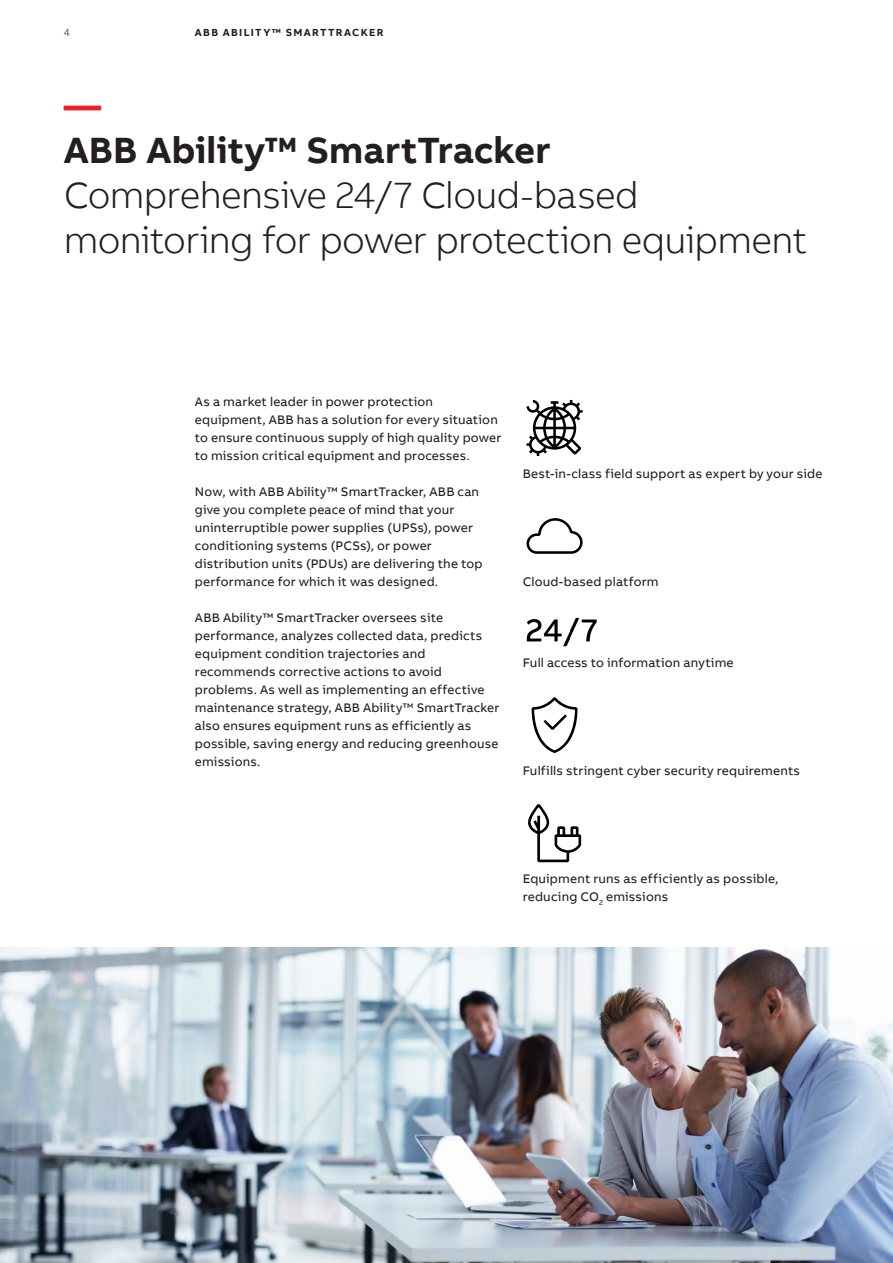
<style>
.page{position:relative;width:893px;height:1263px;background:#fff}
.page>*{position:absolute;margin:0;border:0;box-sizing:border-box;transform-origin:0 0}
.Subheadline_L_25pt_3{font:300 37.5px/45px "AB Bvoice";letter-spacing:-.02em;color:#231f20}
.Headline_L_25pt_30pt{font:700 37.5px "AB Bvoice";letter-spacing:.005em;color:#231f20}
.Headline_L_25pt_30pt-2{font:700 37.5px "AB Bvoice";color:#ee1c28}
.Copytext_8_5pt_12pt{font:12.75px/18px "AB Bvoice";letter-spacing:.015em;color:#231f20}
.t1{font:700 10.5px "AB Bvoice";letter-spacing:.13em;color:#231f20}
.t2{font:300 10.5px "AB Bvoice";color:#231f20}
</style>
<div class="page">
<svg style="left:526px;top:400px;width:57px;height:56px"></svg>
<svg style="left:526px;top:518px;width:57px;height:36px"></svg>
<img style="left:526px;top:617px;width:71px;height:30px">
<svg style="left:531px;top:697px;width:47px;height:56px"></svg>
<svg style="left:528px;top:804px;width:53px;height:58px"></svg>
<img style="left:0;top:947px;width:893px;height:316px">
<p class="t2" style="left:64px;top:26px;width:8px">4</p>
<p class="t1" style="left:195px;top:25px;width:190px">ABB ABILITY™ SMARTTRACKER</p>
<p class="Headline_L_25pt_30pt-2" style="left:64px;top:81px;width:39px">—</p>
<p class="Headline_L_25pt_30pt" style="left:64px;top:126px;width:488px">ABB Ability™ SmartTracker</p>
<p class="Subheadline_L_25pt_3" style="left:64px;top:173px;width:745px">Comprehensive 24/7 Cloud-based monitoring for power protection equipment</p>
<p class="Copytext_8_5pt_12pt" style="left:195px;top:393px;width:308px">As a market leader in power protection equipment, ABB has a solution for every situation to ensure continuous supply of high quality power to mission critical equipment and processes.</p>
<p class="Copytext_8_5pt_12pt" style="left:195px;top:483px;width:289px">Now, with ABB Ability™ SmartTracker, ABB can give you complete peace of mind that your uninterruptible power supplies (UPSs), power conditioning systems (PCSs), or power distribution units (PDUs) are delivering the top performance for which it was designed.</p>
<p class="Copytext_8_5pt_12pt" style="left:195px;top:609px;width:306px">ABB Ability™ SmartTracker oversees site performance, analyzes collected data, predicts equipment condition trajectories and recommends corrective actions to avoid problems. As well as implementing an effective maintenance strategy, ABB Ability™ SmartTracker also ensures equipment runs as efficiently as possible, saving energy and reducing greenhouse emissions.</p>
<p class="Copytext_8_5pt_12pt" style="left:523px;top:465px;width:301px">Best-in-class field support as expert by your side</p>
<p class="Copytext_8_5pt_12pt" style="left:523px;top:573px;width:137px">Cloud-based platform</p>
<p class="Copytext_8_5pt_12pt" style="left:523px;top:654px;width:212px">Full access to information anytime</p>
<p class="Copytext_8_5pt_12pt" style="left:523px;top:762px;width:279px">Fulfills stringent cyber security requirements</p>
<p class="Copytext_8_5pt_12pt" style="left:523px;top:870px;width:257px">Equipment runs as efficiently as possible, reducing CO<sub>2</sub> emissions</p>
</div>
